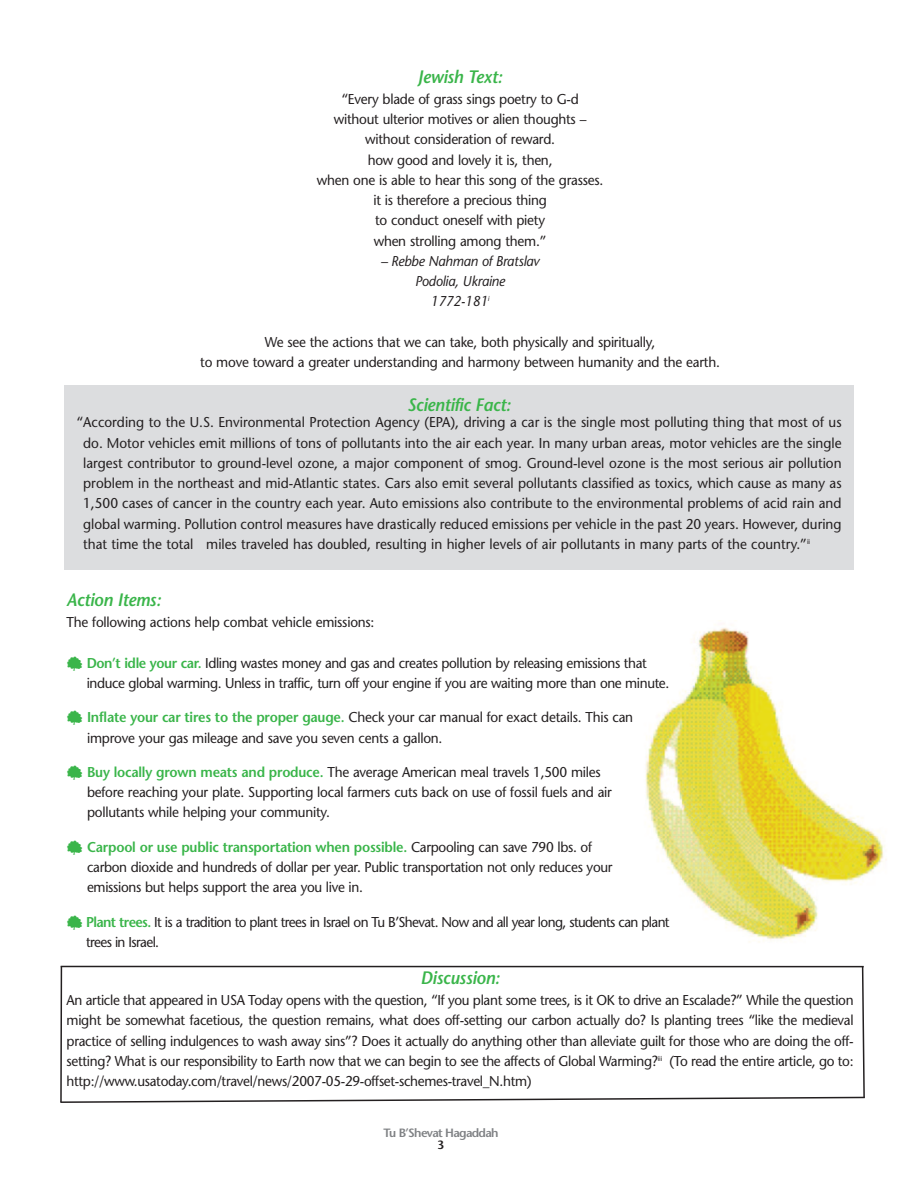
<style>
.page{position:relative;width:918px;height:1188px;background:#fff}
.page>*{position:absolute;margin:0;border:0;box-sizing:border-box;transform-origin:0 0}
.t1{font:italic 600 18px "Stone Sans";letter-spacing:-.015em;color:#3ab54a;scale:.95 1}
.t2{font:14.25px/20.2px "Stone Sans";letter-spacing:-.015em;color:#231f20;scale:.95 1}
.t3{font:14.25px/20.2px "Stone Sans";letter-spacing:-.045em;color:#231f20;scale:.95 1}
.t4{font:italic 14.25px/20.2px "Stone Sans";letter-spacing:-.015em;color:#231f20;text-align:center;scale:.95 1}
.t5{font:600 12px "Stone Sans";letter-spacing:-.06em;color:#808285}
.t6{font:600 12px "Stone Sans";color:#231f20}
.s1{font-family:"Tree Assortment";font-size:18px;color:#3ab54a}
.s2{font-weight:600;color:#3ab54a}
</style>
<div class="page">
<img style="left:645px;top:627px;width:242px;height:316px">
<div style="left:64px;top:385px;width:790px;height:185px;background:#dcdddf"></div>
<svg style="left:60px;top:965px;width:805px;height:138px"></svg>
<p class="t1" style="left:418px;top:69px;width:90px">Jewish Text:</p>
<p class="t2" style="left:317px;top:90px;width:303px;text-align:center">“Every blade of grass sings poetry to G-d<br>without ulterior motives or alien thoughts – without consideration of reward.<br>how good and lovely it is, then,<br>when one is able to hear this song of the grasses. it is therefore a precious thing<br>to conduct oneself with piety<br>when strolling among them.”</p>
<p class="t4" style="left:381px;top:252px;width:169px">– Rebbe Nahman of Bratslav<br>Podolia, Ukraine<br>1772-181<sup>i</sup></p>
<p class="t2" style="left:200px;top:333px;width:548px;text-align:center">We see the actions that we can take, both physically and spiritually,<br>to move toward a greater understanding and harmony between humanity and the earth.</p>
<p class="t1" style="left:408px;top:397px;width:110px">Scientific Fact:</p>
<p class="t2" style="left:83px;top:414px;width:800px;text-align:justify;text-indent:-7px">“According to the U.S. Environmental Protection Agency (EPA), driving a car is the single most polluting thing that most of us do. Motor vehicles emit millions of tons of pollutants into the air each year. In many urban areas, motor vehicles are the single largest contributor to ground-level ozone, a major component of smog. Ground-level ozone is the most serious air pollution problem in the northeast and mid-Atlantic states. Cars also emit several pollutants classified as toxics, which cause as many as 1,500 cases of cancer in the country each year. Auto emissions also contribute to the environmental problems of acid rain and global warming. Pollution control measures have drastically reduced emissions per vehicle in the past 20 years. However, during that time the total miles traveled has doubled, resulting in higher levels of air pollutants in many parts of the country.”<sup>ii</sup></p>
<p class="t1" style="left:67px;top:593px;width:101px">Action Items:</p>
<p class="t2" style="left:67px;top:614px;width:326px">The following actions help combat vehicle emissions:</p>
<p class="t2" style="left:87px;top:654px;width:615px;text-indent:-20px"><span class="s1">t</span> <span class="s2">Don’t idle your car.</span> Idling wastes money and gas and creates pollution by releasing emissions that induce global warming. Unless in traffic, turn off your engine if you are waiting more than one minute.</p>
<p class="t2" style="left:87px;top:709px;width:576px;text-indent:-20px"><span class="s1">t</span> <span class="s2">Inflate your car tires to the proper gauge.</span> Check your car manual for exact details. This can improve your gas mileage and save you seven cents a gallon.</p>
<p class="t2" style="left:87px;top:763px;width:554px;text-indent:-20px"><span class="s1">t</span> <span class="s2">Buy locally grown meats and produce.</span> The average American meal travels 1,500 miles before reaching your plate. Supporting local farmers cuts back on use of fossil fuels and air pollutants while helping your community.</p>
<p class="t2" style="left:87px;top:838px;width:555px;text-indent:-20px"><span class="s1">t</span> <span class="s2">Carpool or use public transportation when possible.</span> Carpooling can save 790 lbs. of carbon dioxide and hundreds of dollar per year. Public transportation not only reduces your emissions but helps support the area you live in.</p>
<p class="t3" style="left:86px;top:913px;width:616px;text-indent:-20px"><span class="s1">t</span> <span class="s2">Plant trees.</span> It is a tradition to plant trees in Israel on Tu B’Shevat. Now and all year long, students can plant trees in Israel.</p>
<p class="t1" style="left:421px;top:971px;width:85px">Discussion:</p>
<p class="t2" style="left:67px;top:992px;width:830px;text-align:justify">An article that appeared in USA Today opens with the question, “If you plant some trees, is it OK to drive an Escalade?” While the question might be somewhat facetious, the question remains, what does off-setting our carbon actually do? Is planting trees “like the medieval practice of selling indulgences to wash away sins”? Does it actually do anything other than alleviate guilt for those who are doing the off&shy;setting? What is our responsibility to Earth now that we can begin to see the affects of Global Warming?<sup>iii</sup> (To read the entire article, go to: http://www.usatoday.com/travel/news/2007-05-29-offset-schemes-travel_N.htm)</p>
<p class="t5" style="left:384px;top:1128px;width:116px">Tu B’Shevat Hagaddah</p>
<p class="t6" style="left:438px;top:1140px;width:8px">3</p>
</div>
